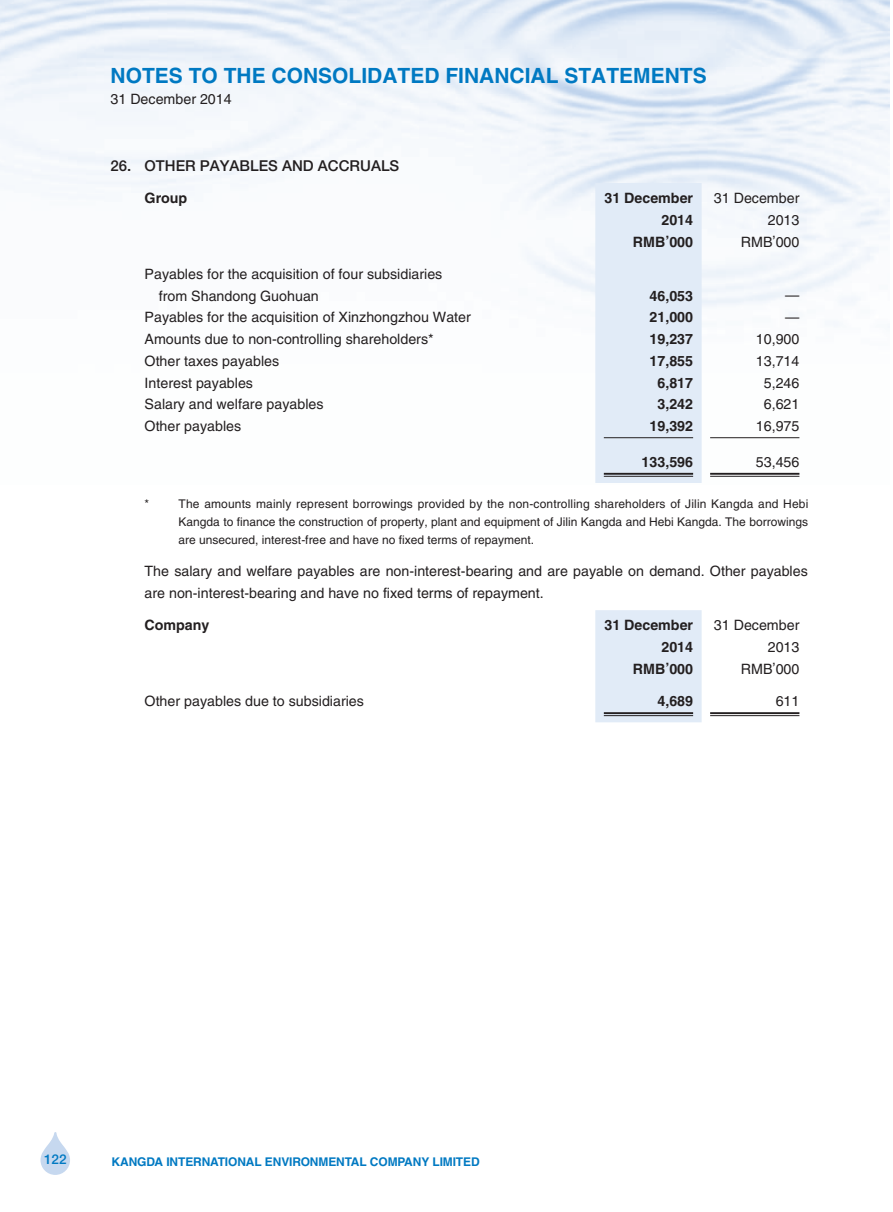
<style>
.page{position:relative;width:893px;height:1212px;background:#fff}
.page>*{position:absolute;margin:0;border:0;box-sizing:border-box;transform-origin:0 0}
.t1{font:700 21px "Helvetica LT Std";color:#0079c2}
._3__標題{font:500 15px "Helvetica Neue LT Std";color:#231f20}
._1__內文{font:14.25px/21.8px "Helvetica LT Std";color:#231f20}
._1__內文-2{font:700 14.25px "Helvetica LT Std";color:#231f20}
.t2{font:500 13.5px "Helvetica Neue LT Std";color:#0079c2}
._2__附註內文{font:12px/18px "Helvetica LT Std";color:#231f20;text-align:justify}
.t3{font:700 12px "Helvetica LT Std";letter-spacing:-.01em;color:#0079c2}
</style>
<div class="page">
<svg style="left:40px;top:1132px;width:30px;height:43px"></svg>
<div style="left:595px;top:183px;width:107px;height:300px;background:#e1ebf7"></div>
<hr style="left:604px;top:437px;width:89px;height:1px;background:#231f20">
<hr style="left:710px;top:437px;width:89px;height:1px;background:#231f20">
<hr style="left:604px;top:473px;width:89px;height:2px;background:#231f20">
<hr style="left:604px;top:476px;width:89px;height:1px;background:#231f20">
<hr style="left:710px;top:473px;width:89px;height:2px;background:#231f20">
<hr style="left:710px;top:476px;width:89px;height:1px;background:#231f20">
<div style="left:595px;top:610px;width:107px;height:112px;background:#e1ebf7"></div>
<hr style="left:604px;top:712px;width:89px;height:2px;background:#231f20">
<hr style="left:604px;top:715px;width:89px;height:1px;background:#231f20">
<hr style="left:710px;top:712px;width:89px;height:2px;background:#231f20">
<hr style="left:710px;top:715px;width:89px;height:1px;background:#231f20">
<h1 class="t1" style="left:111px;top:62px;width:598px">NOTES TO THE CONSOLIDATED FINANCIAL STATEMENTS</h1>
<p class="_1__內文" style="left:111px;top:88px;width:123px">31 December 2014</p>
<p class="_3__標題" style="left:111px;top:156px;width:290px">26. OTHER PAYABLES AND ACCRUALS</p>
<p class="_1__內文-2" style="left:145px;top:189px;width:44px">Group</p>
<p class="_1__內文-2" style="left:604px;top:189px;width:90px">31 December</p>
<p class="_1__內文" style="left:714px;top:187px;width:87px">31 December</p>
<p class="_1__內文-2" style="left:661px;top:211px;width:33px">2014</p>
<p class="_1__內文" style="left:768px;top:209px;width:33px">2013</p>
<p class="_1__內文-2" style="left:633px;top:233px;width:62px">RMB’000</p>
<p class="_1__內文" style="left:741px;top:231px;width:60px">RMB’000</p>
<p class="_1__內文" style="left:145px;top:263px;width:299px">Payables for the acquisition of four subsidiaries</p>
<p class="_1__內文" style="left:159px;top:285px;width:162px">from Shandong Guohuan</p>
<p class="_1__內文-2" style="left:649px;top:287px;width:45px">46,053</p>
<p class="_1__內文" style="left:785px;top:284px;width:16px">—</p>
<p class="_1__內文" style="left:145px;top:306px;width:328px">Payables for the acquisition of Xinzhongzhou Water</p>
<p class="_1__內文-2" style="left:649px;top:309px;width:45px">21,000</p>
<p class="_1__內文" style="left:785px;top:306px;width:16px">—</p>
<p class="_1__內文" style="left:145px;top:328px;width:291px">Amounts due to non-controlling shareholders*</p>
<p class="_1__內文-2" style="left:649px;top:330px;width:45px">19,237</p>
<p class="_1__內文" style="left:756px;top:328px;width:45px">10,900</p>
<p class="_1__內文" style="left:145px;top:350px;width:136px">Other taxes payables</p>
<p class="_1__內文-2" style="left:649px;top:352px;width:45px">17,855</p>
<p class="_1__內文" style="left:756px;top:350px;width:45px">13,714</p>
<p class="_1__內文" style="left:145px;top:372px;width:110px">Interest payables</p>
<p class="_1__內文-2" style="left:657px;top:374px;width:37px">6,817</p>
<p class="_1__內文" style="left:764px;top:372px;width:37px">5,246</p>
<p class="_1__內文" style="left:145px;top:393px;width:180px">Salary and welfare payables</p>
<p class="_1__內文-2" style="left:657px;top:396px;width:37px">3,242</p>
<p class="_1__內文" style="left:764px;top:393px;width:37px">6,621</p>
<p class="_1__內文" style="left:145px;top:415px;width:98px">Other payables</p>
<p class="_1__內文-2" style="left:649px;top:417px;width:45px">19,392</p>
<p class="_1__內文" style="left:756px;top:415px;width:45px">16,975</p>
<p class="_1__內文-2" style="left:642px;top:453px;width:53px">133,596</p>
<p class="_1__內文" style="left:756px;top:451px;width:45px">53,456</p>
<p class="_2__附註內文" style="left:145px;top:495px;width:6px">*</p>
<p class="_2__附註內文" style="left:179px;top:495px;width:631px">The amounts mainly represent borrowings provided by the non-controlling shareholders of Jilin Kangda and Hebi Kangda to finance the construction of property, plant and equipment of Jilin Kangda and Hebi Kangda. The borrowings are unsecured, interest-free and have no fixed terms of repayment.</p>
<p class="_1__內文" style="left:145px;top:560px;width:665px">The salary and welfare payables are non-interest-bearing and are payable on demand. Other payables are non-interest-bearing and have no fixed terms of repayment.</p>
<p class="_1__內文-2" style="left:145px;top:616px;width:66px">Company</p>
<p class="_1__內文-2" style="left:604px;top:616px;width:90px">31 December</p>
<p class="_1__內文" style="left:714px;top:614px;width:87px">31 December</p>
<p class="_1__內文-2" style="left:661px;top:638px;width:33px">2014</p>
<p class="_1__內文" style="left:768px;top:636px;width:33px">2013</p>
<p class="_1__內文-2" style="left:633px;top:660px;width:62px">RMB’000</p>
<p class="_1__內文" style="left:741px;top:658px;width:60px">RMB’000</p>
<p class="_1__內文" style="left:145px;top:690px;width:221px">Other payables due to subsidiaries</p>
<p class="_1__內文-2" style="left:657px;top:692px;width:37px">4,689</p>
<p class="_1__內文" style="left:776px;top:690px;width:25px">611</p>
<p class="t2" style="left:44px;top:1151px;width:24px">122</p>
<p class="t3" style="left:111px;top:1154px;width:370px">KANGDA INTERNATIONAL ENVIRONMENTAL COMPANY LIMITED</p>
</div>
